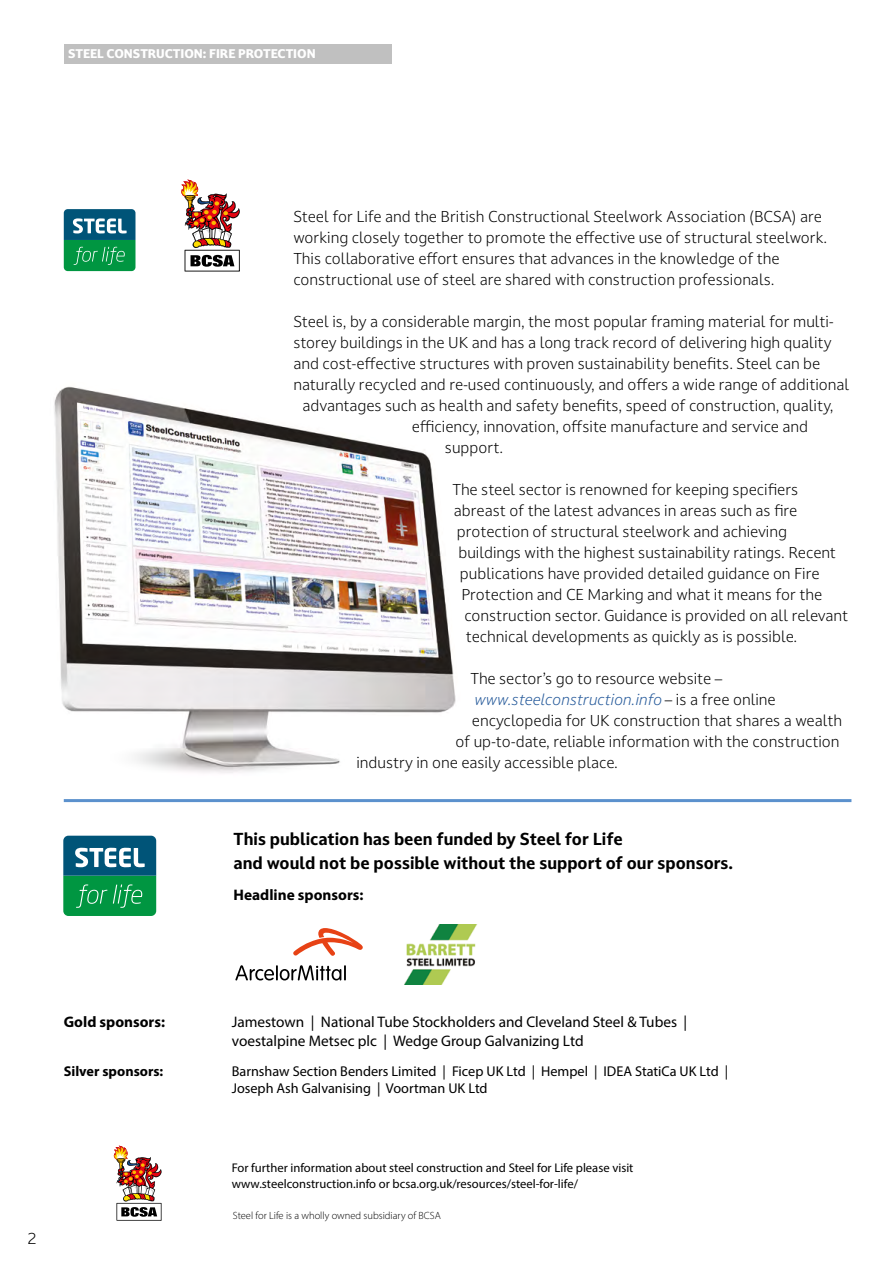
<style>
.page{position:relative;width:893px;height:1263px;background:#fff}
.page>*{position:absolute;margin:0;border:0;box-sizing:border-box;transform-origin:0 0}
.t1{font:700 16.5px/24px "Darkmode Off CC";color:#000}
.t2{font:15.3px/19.5px "Myriad Pro";color:#000}
.t3{font:700 15.3px "Myriad Pro";color:#000}
.t4{font:300 15px/21px "Darkmode Off CC";color:#000}
.t5{font:italic 300 15px "Darkmode Off CC";color:#275b9b}
.t6{font:14.25px/17.1px "Myriad Pro";color:#000}
.t7{font:700 14.25px "Myriad Pro";color:#000}
.t8{font:12.6px/16.5px "Myriad Pro";color:#000}
.t9{font:800 12px "Darkmode Off CC";color:#fff}
.t10{font:300 10.5px "Myriad Pro";color:#000}
.s1{font-style:normal;color:#000}
</style>
<div class="page">
<div style="left:64px;top:44px;width:327px;height:20px;background:#c0c0c0"></div>
<hr style="left:64px;top:799px;width:787px;height:3px;background:#5b91cd">
<svg style="left:63px;top:836px;width:93px;height:80px;background:#21896f"></svg>
<svg style="left:181px;top:180px;width:59px;height:92px"></svg>
<svg style="left:64px;top:209px;width:71px;height:62px;background:#20886f"></svg>
<img style="left:54px;top:386px;width:402px;height:387px">
<svg style="left:114px;top:1146px;width:48px;height:75px"></svg>
<svg style="left:293px;top:928px;width:70px;height:28px"></svg>
<svg style="left:235px;top:965px;width:111px;height:15px"></svg>
<img style="left:404px;top:924px;width:74px;height:61px">
<p class="t9" style="left:68px;top:46px;width:249px">STEEL CONSTRUCTION: FIRE PROTECTION</p>
<p class="t4" style="left:293px;top:206px;width:535px">Steel for Life and the British Constructional Steelwork Association (BCSA) are working closely together to promote the effective use of structural steelwork.<br>This collaborative effort ensures that advances in the knowledge of the constructional use of steel are shared with construction professionals.</p>
<p class="t4" style="left:293px;top:311px;width:542px">Steel is, by a considerable margin, the most popular framing material for multi-</p>
<p class="t4" style="left:293px;top:332px;width:540px">storey buildings in the UK and has a long track record of delivering high quality</p>
<p class="t4" style="left:293px;top:353px;width:528px">and cost-effective structures with proven sustainability benefits. Steel can be</p>
<p class="t4" style="left:293px;top:374px;width:557px">naturally recycled and re-used continuously, and offers a wide range of additional</p>
<p class="t4" style="left:302px;top:395px;width:533px">advantages such as health and safety benefits, speed of construction, quality,</p>
<p class="t4" style="left:412px;top:416px;width:398px">efficiency, innovation, offsite manufacture and service and</p>
<p class="t4" style="left:445px;top:437px;width:60px">support.</p>
<p class="t4" style="left:452px;top:479px;width:347px">The steel sector is renowned for keeping specifiers</p>
<p class="t4" style="left:454px;top:500px;width:345px">abreast of the latest advances in areas such as fire</p>
<p class="t4" style="left:457px;top:521px;width:331px">protection of structural steelwork and achieving</p>
<p class="t4" style="left:458px;top:542px;width:379px">buildings with the highest sustainability ratings. Recent</p>
<p class="t4" style="left:460px;top:563px;width:361px">publications have provided detailed guidance on Fire</p>
<p class="t4" style="left:461px;top:584px;width:362px">Protection and CE Marking and what it means for the</p>
<p class="t4" style="left:464px;top:605px;width:385px">construction sector. Guidance is provided on all relevant</p>
<p class="t4" style="left:466px;top:626px;width:333px">technical developments as quickly as is possible.</p>
<p class="t4" style="left:470px;top:668px;width:253px">The sector’s go to resource website –</p>
<p class="t5" style="left:473px;top:689px;width:304px">www.steelconstruction.info <span class="s1">– is a free online</span></p>
<p class="t4" style="left:472px;top:710px;width:372px">encyclopedia for UK construction that shares a wealth</p>
<p class="t4" style="left:455px;top:731px;width:385px">of up-to-date, reliable information with the construction</p>
<p class="t4" style="left:356px;top:752px;width:263px">industry in one easily accessible place.</p>
<p class="t1" style="left:234px;top:826px;width:501px">This publication has been funded by Steel for Life<br>and would not be possible without the support of our sponsors.</p>
<p class="t3" style="left:234px;top:885px;width:131px">Headline sponsors:</p>
<p class="t4" style="left:27px;top:1227px;width:11px">2</p>
<p class="t3" style="left:64px;top:1012px;width:103px">Gold sponsors:</p>
<p class="t2" style="left:232px;top:1012px;width:457px">Jamestown | National Tube Stockholders and Cleveland Steel &amp; Tubes | voestalpine Metsec plc | Wedge Group Galvanizing Ltd</p>
<p class="t7" style="left:64px;top:1061px;width:101px">Silver sponsors:</p>
<p class="t6" style="left:232px;top:1062px;width:498px">Barnshaw Section Benders Limited | Ficep UK Ltd | Hempel | IDEA StatiCa UK Ltd |<br>Joseph Ash Galvanising | Voortman UK Ltd</p>
<p class="t8" style="left:232px;top:1159px;width:403px">For further information about steel construction and Steel for Life please visit www.steelconstruction.info or bcsa.org.uk/resources/steel-for-life/</p>
<p class="t10" style="left:233px;top:1209px;width:210px">Steel for Life is a wholly owned subsidiary of BCSA</p>
</div>
